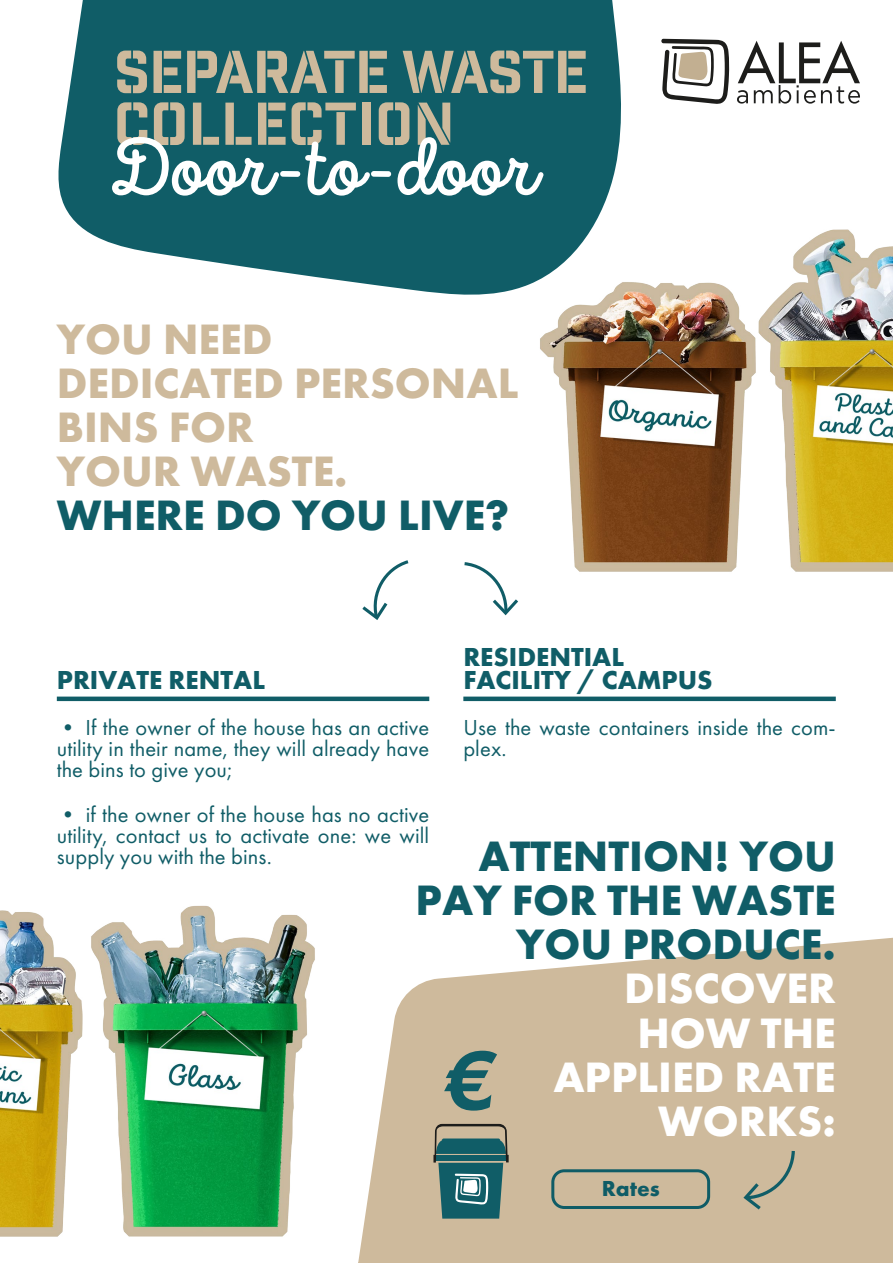
<style>
.page{position:relative;width:893px;height:1263px;background:#fff}
.page>*{position:absolute;margin:0;border:0;box-sizing:border-box;transform-origin:0 0}
.t1{font:italic 600 85.95px "Futura PT";color:#105d67}
.t2{font:500 81.45px "Intro Script Demo";color:#fff}
.t3{font:58.65px/51.8px "Industry Inc Stencil";letter-spacing:-.025em;color:#ceba9c}
.t4{font:700 44.1px/44.1px "Futura PT";color:#105d67;text-align:right}
.t5{font:700 44.1px/44.1px "Futura PT";color:#ceba9c}
.t6{font:700 44.1px/44.1px "Futura PT";color:#fff;text-align:right}
.t7{font:700 27px/22.5px "Futura PT";color:#105d67}
.t8{font:22.5px/21px "Futura PT";letter-spacing:.005em;color:#105d67;text-align:justify}
.t9{font:700 22.5px "Futura PT";color:#0f5c66}
</style>
<div class="page">
<hr style="left:0;top:0;width:893px;height:1px;background:#105d67">
<svg style="left:55px;top:0;width:571px;height:295px;background:#296e77"></svg>
<svg style="left:358px;top:937px;width:535px;height:325px;background:#d3c1a7"></svg>
<svg style="left:358px;top:1262px;width:535px;height:1px"></svg>
<img style="left:498px;top:226px;width:213px;height:346px">
<img style="left:711px;top:229px;width:182px;height:343px">
<img style="left:0;top:910px;width:42px;height:327px">
<img style="left:42px;top:905px;width:323px;height:345px">
<svg style="left:433px;top:1124px;width:76px;height:94px;background:#577f7d"></svg>
<svg style="left:362px;top:560px;width:46px;height:60px"></svg>
<svg style="left:464px;top:562px;width:54px;height:53px"></svg>
<hr style="left:57px;top:697px;width:372px;height:4px;background:#105d67">
<hr style="left:463px;top:697px;width:373px;height:4px;background:#105d67">
<svg style="left:743px;top:1151px;width:52px;height:58px;background:#b8af95"></svg>
<svg style="left:737px;top:41px;width:123px;height:63px"></svg>
<svg style="left:661px;top:39px;width:68px;height:65px"></svg>
<div style="left:551px;top:1169px;width:159px;height:40px;border:3px solid #0f5c66;border-radius:11px"></div>
<h3 class="t3" style="left:114px;top:49px;width:476px">SEPARATE WASTE<br>COLLECTION</h3>
<h2 class="t2" style="left:105px;top:121px;width:433px">Door-to-door</h2>
<h3 class="t5" style="left:57px;top:316px;width:463px">YOU NEED<br>DEDICATED PERSONAL<br>BINS FOR<br>YOUR WASTE.</h3>
<h3 class="t4" style="left:57px;top:492px;width:454px">WHERE DO YOU LIVE?</h3>
<p class="t7" style="left:463px;top:645px;width:251px">RESIDENTIAL<br>FACILITY / CAMPUS</p>
<p class="t8" style="left:463px;top:717px;width:374px">Use the waste containers inside the com&shy;plex.</p>
<p class="t7" style="left:57px;top:668px;width:210px">PRIVATE RENTAL</p>
<p class="t8" style="left:57px;top:717px;width:374px">• If the owner of the house has an active utility in their name, they will already have the bins to give you;</p>
<p class="t8" style="left:57px;top:804px;width:374px">• if the owner of the house has no active utility, contact us to activate one: we will supply you with the bins.</p>
<h3 class="t4" style="left:416px;top:833px;width:422px">ATTENTION! YOU<br>PAY FOR THE WASTE<br>YOU PRODUCE.</h3>
<h3 class="t6" style="left:553px;top:965px;width:284px">DISCOVER<br>HOW THE<br>APPLIED RATE<br>WORKS:</h3>
<h1 class="t1" style="left:445px;top:1025px;width:50px">€</h1>
<p class="t9" style="left:602px;top:1173px;width:60px">Rates</p>
</div>
